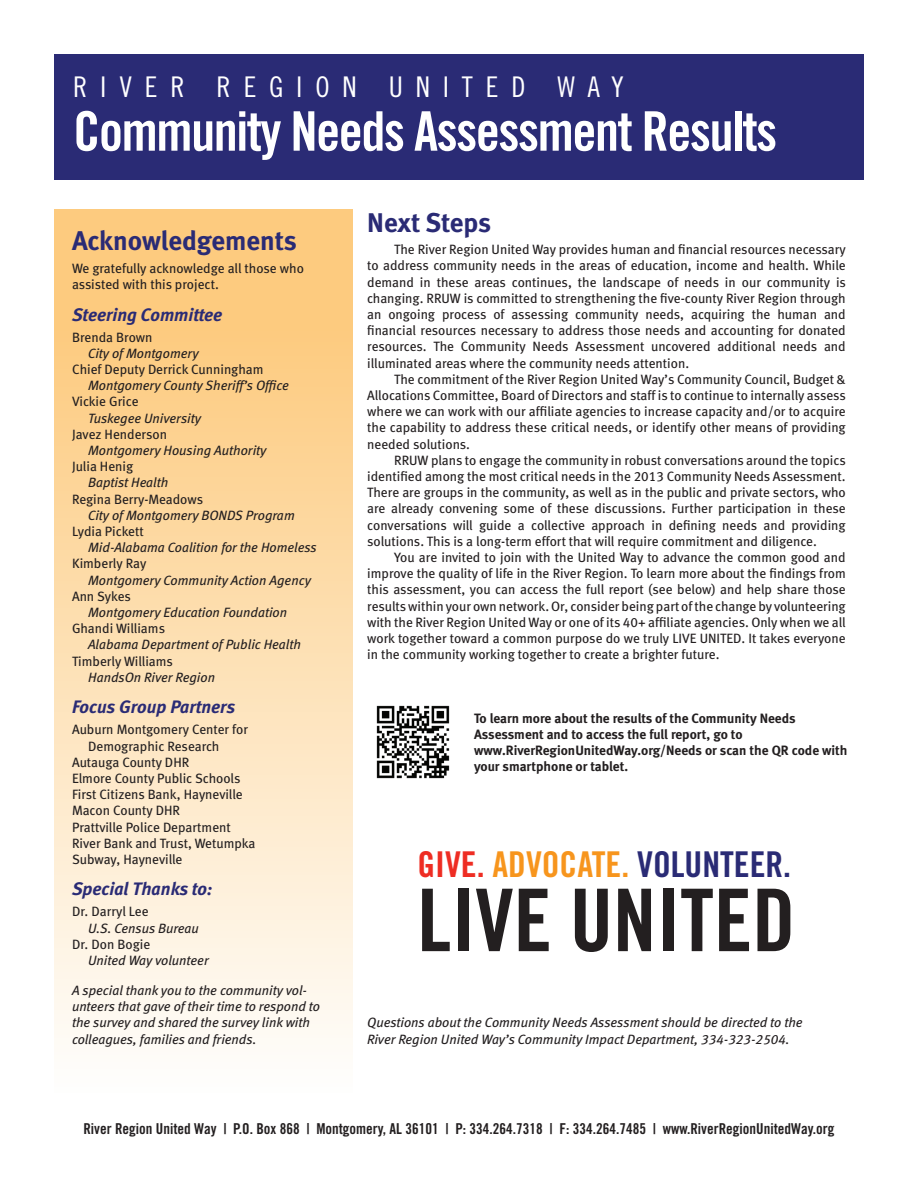
<style>
.page{position:relative;width:918px;height:1188px;background:#fff}
.page>*{position:absolute;margin:0;border:0;box-sizing:border-box;transform-origin:0 0}
.t1{font:86.55px "Trade Gothic Bold Cond Twenty";color:#231f20}
.t2{font:54.6px "Trade Gothic Bold Cond Twenty";letter-spacing:-.03em;color:#fff}
.t3{font:35.55px "Trade Gothic Bold Cond Twenty";color:#2a2b75}
.t4{font:28.5px "Trade Gothic Cond Eighteen";letter-spacing:.45em;color:#fff}
.t5{font:27px "Meta Bold LF";color:#2a2b75}
.t6{font:italic 18px "Meta Bold LF";color:#2a2b75}
.t7{font:15px "Trade Gothic Bold Cond Twenty";color:#231f20}
.t8{font:13.5px/16.2px "Meta Book LF";color:#231f20;text-align:justify}
.t9{font:italic 13.5px/16.2px "Meta Book LF";color:#231f20}
.t10{font:13.5px/16.2px "Meta Bold LF";color:#231f20}
.s1{color:#ee2d23}
.s2{color:#f7951d}
</style>
<div class="page">
<div style="left:54px;top:210px;width:298px;height:883px;background:linear-gradient(to bottom,#fdc570,#fefdfb)"></div>
<div style="left:54px;top:54px;width:810px;height:125px;background:#2a2b75"></div>
<img style="left:376px;top:705px;width:74px;height:74px">
<h3 class="t4" style="left:73px;top:70px;width:552px">RIVER REGION UNITED WAY</h3>
<h2 class="t2" style="left:73px;top:98px;width:706px">Community Needs Assessment Results</h2>
<h3 class="t5" style="left:72px;top:225px;width:226px">Acknowledgements</h3>
<p class="t8" style="left:72px;top:260px;width:233px">We gratefully acknowledge all those who assisted with this project.</p>
<h3 class="t6" style="left:72px;top:304px;width:152px">Steering Committee</h3>
<p class="t8" style="left:72px;top:329px;width:82px">Brenda Brown</p>
<p class="t9" style="left:88px;top:345px;width:112px">City of Montgomery</p>
<p class="t8" style="left:72px;top:361px;width:193px">Chief Deputy Derrick Cunningham</p>
<p class="t9" style="left:88px;top:377px;width:202px">Montgomery County Sheriff’s Office</p>
<p class="t8" style="left:72px;top:394px;width:68px">Vickie Grice</p>
<p class="t9" style="left:88px;top:410px;width:114px">Tuskegee University</p>
<p class="t8" style="left:72px;top:426px;width:97px">Javez Henderson</p>
<p class="t9" style="left:88px;top:442px;width:180px">Montgomery Housing Authority</p>
<p class="t8" style="left:72px;top:458px;width:63px">Julia Henig</p>
<p class="t9" style="left:88px;top:475px;width:82px">Baptist Health</p>
<p class="t8" style="left:72px;top:491px;width:133px">Regina Berry-Meadows</p>
<p class="t9" style="left:88px;top:507px;width:208px">City of Montgomery BONDS Program</p>
<p class="t8" style="left:72px;top:523px;width:73px">Lydia Pickett</p>
<p class="t9" style="left:88px;top:539px;width:230px">Mid-Alabama Coalition for the Homeless</p>
<p class="t8" style="left:72px;top:556px;width:76px">Kimberly Ray</p>
<p class="t9" style="left:88px;top:572px;width:224px">Montgomery Community Action Agency</p>
<p class="t8" style="left:72px;top:588px;width:60px">Ann Sykes</p>
<p class="t9" style="left:88px;top:604px;width:200px">Montgomery Education Foundation</p>
<p class="t8" style="left:72px;top:620px;width:95px">Ghandi Williams</p>
<p class="t9" style="left:88px;top:637px;width:214px">Alabama Department of Public Health</p>
<p class="t8" style="left:72px;top:653px;width:103px">Timberly Williams</p>
<p class="t9" style="left:88px;top:669px;width:128px">HandsOn River Region</p>
<h3 class="t6" style="left:72px;top:697px;width:165px">Focus Group Partners</h3>
<p class="t8" style="left:72px;top:722px;width:178px">Auburn Montgomery Center for</p>
<p class="t8" style="left:88px;top:738px;width:133px">Demographic Research</p>
<p class="t8" style="left:72px;top:754px;width:119px">Autauga County DHR</p>
<p class="t8" style="left:72px;top:770px;width:170px">Elmore County Public Schools</p>
<p class="t8" style="left:72px;top:786px;width:172px">First Citizens Bank, Hayneville</p>
<p class="t8" style="left:72px;top:803px;width:110px">Macon County DHR</p>
<p class="t8" style="left:72px;top:819px;width:160px">Prattville Police Department</p>
<p class="t8" style="left:72px;top:835px;width:185px">River Bank and Trust, Wetumpka</p>
<p class="t8" style="left:72px;top:851px;width:112px">Subway, Hayneville</p>
<h3 class="t6" style="left:72px;top:879px;width:142px">Special Thanks to:</h3>
<p class="t8" style="left:72px;top:904px;width:78px">Dr. Darryl Lee</p>
<p class="t9" style="left:88px;top:920px;width:112px">U.S. Census Bureau</p>
<p class="t8" style="left:72px;top:936px;width:80px">Dr. Don Bogie</p>
<p class="t9" style="left:88px;top:952px;width:122px">United Way volunteer</p>
<p class="t9" style="left:72px;top:982px;width:249px">A special thank you to the community vol&shy;unteers that gave of their time to respond to the survey and shared the survey link with colleagues, families and friends.</p>
<h3 class="t5" style="left:367px;top:207px;width:125px">Next Steps</h3>
<p class="t8" style="left:367px;top:241px;width:480px;text-indent:27px">The River Region United Way provides human and financial resources necessary to address community needs in the areas of education, income and health. While demand in these areas continues, the landscape of needs in our community is changing. RRUW is committed to strengthening the five-county River Region through an ongoing process of assessing community needs, acquiring the human and financial resources necessary to address those needs and accounting for donated resources. The Community Needs Assessment uncovered additional needs and illuminated areas where the community needs attention.</p>
<p class="t8" style="left:367px;top:371px;width:480px;text-indent:27px">The commitment of the River Region United Way’s Community Council, Budget &amp; Allocations Committee, Board of Directors and staff is to continue to internally assess where we can work with our affiliate agencies to increase capacity and/or to acquire the capability to address these critical needs, or identify other means of providing needed solutions.</p>
<p class="t8" style="left:367px;top:452px;width:480px;text-indent:27px">RRUW plans to engage the community in robust conversations around the topics identified among the most critical needs in the 2013 Community Needs Assessment.<br>There are groups in the community, as well as in the public and private sectors, who are already convening some of these discussions. Further participation in these conversations will guide a collective approach in defining needs and providing solutions. This is a long-term effort that will require commitment and diligence.</p>
<p class="t8" style="left:367px;top:549px;width:480px;text-indent:27px">You are invited to join with the United Way to advance the common good and improve the quality of life in the River Region. To learn more about the findings from this assessment, you can access the full report (see below) and help share those results within your own network. Or, consider being part of the change by volunteering with the River Region United Way or one of its 40+ affiliate agencies. Only when we all work together toward a common purpose do we truly LIVE UNITED. It takes everyone in the community working together to create a brighter future.</p>
<p class="t10" style="left:474px;top:710px;width:375px">To learn more about the results of the Community Needs Assessment and to access the full report, go to www.RiverRegionUnitedWay.org/Needs or scan the QR code with your smartphone or tablet.</p>
<h3 class="t3" style="left:417px;top:842px;width:375px"><span class="s1">GIVE.</span> <span class="s2">ADVOCATE.</span> VOLUNTEER.</h3>
<h1 class="t1" style="left:417px;top:868px;width:380px">LIVE UNITED</h1>
<p class="t9" style="left:367px;top:1015px;width:437px">Questions about the Community Needs Assessment should be directed to the<br>River Region United Way’s Community Impact Department, 334-323-2504.</p>
<p class="t7" style="left:83px;top:1120px;width:753px">River Region United Way | P.O. Box 868 | Montgomery, AL 36101 | P: 334.264.7318 | F: 334.264.7485 | www.RiverRegionUnitedWay.org</p>
</div>
